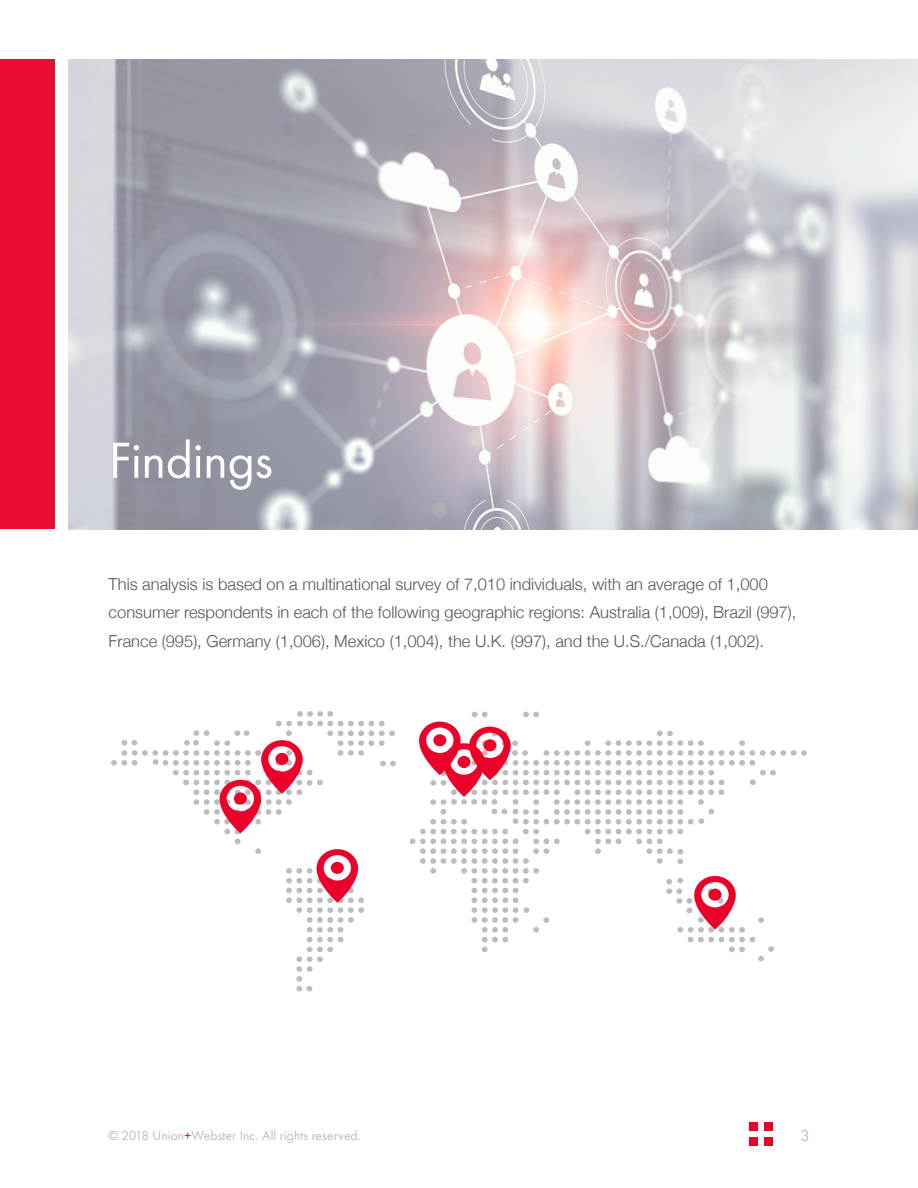
<style>
.page{position:relative;width:918px;height:1188px;background:#fff}
.page>*{position:absolute;margin:0;border:0;box-sizing:border-box;transform-origin:0 0}
.t1{font:52.5px "Futura PT Book";letter-spacing:-.01em;color:#fff}
.t2{font:300 16.5px/28.5px "Helvetica Neue";color:#55565a}
.t3{font:16.5px "Futura PT Book";color:#bdbbbb}
.t4{font:13.5px "Futura PT Book";letter-spacing:.01em;color:#bdbbbb}
.s1{color:#eb0029}
</style>
<div class="page">
<div style="left:764px;top:1123px;width:9px;height:8px;background:#eb0029"></div>
<div style="left:764px;top:1137px;width:9px;height:8px;background:#eb0029"></div>
<div style="left:749px;top:1123px;width:9px;height:8px;background:#eb0029"></div>
<div style="left:749px;top:1137px;width:9px;height:8px;background:#eb0029"></div>
<img style="left:68px;top:59px;width:850px;height:470px">
<div style="left:0;top:59px;width:55px;height:470px;background:#ec0d33"></div>
<svg style="left:111px;top:711px;width:285px;height:280px"></svg>
<div style="left:234px;top:793px;width:13px;height:12px;background:#eb0029;border-radius:50%"></div>
<svg style="left:410px;top:712px;width:397px;height:249px"></svg>
<div style="left:458px;top:756px;width:13px;height:12px;background:#eb0029;border-radius:50%"></div>
<h1 class="t1" style="left:109px;top:429px;width:166px">Findings</h1>
<p class="t2" style="left:109px;top:569px;width:689px">This analysis is based on a multinational survey of 7,010 individuals, with an average of 1,000 consumer respondents in each of the following geographic regions: Australia (1,009), Brazil (997),<br>France (995), Germany (1,006), Mexico (1,004), the U.K. (997), and the U.S./Canada (1,002).</p>
<p class="t4" style="left:108px;top:1127px;width:254px">© 2018 Union<span class="s1">+</span>Webster Inc. All rights reserved.</p>
<p class="t3" style="left:801px;top:1125px;width:11px">3</p>
</div>
